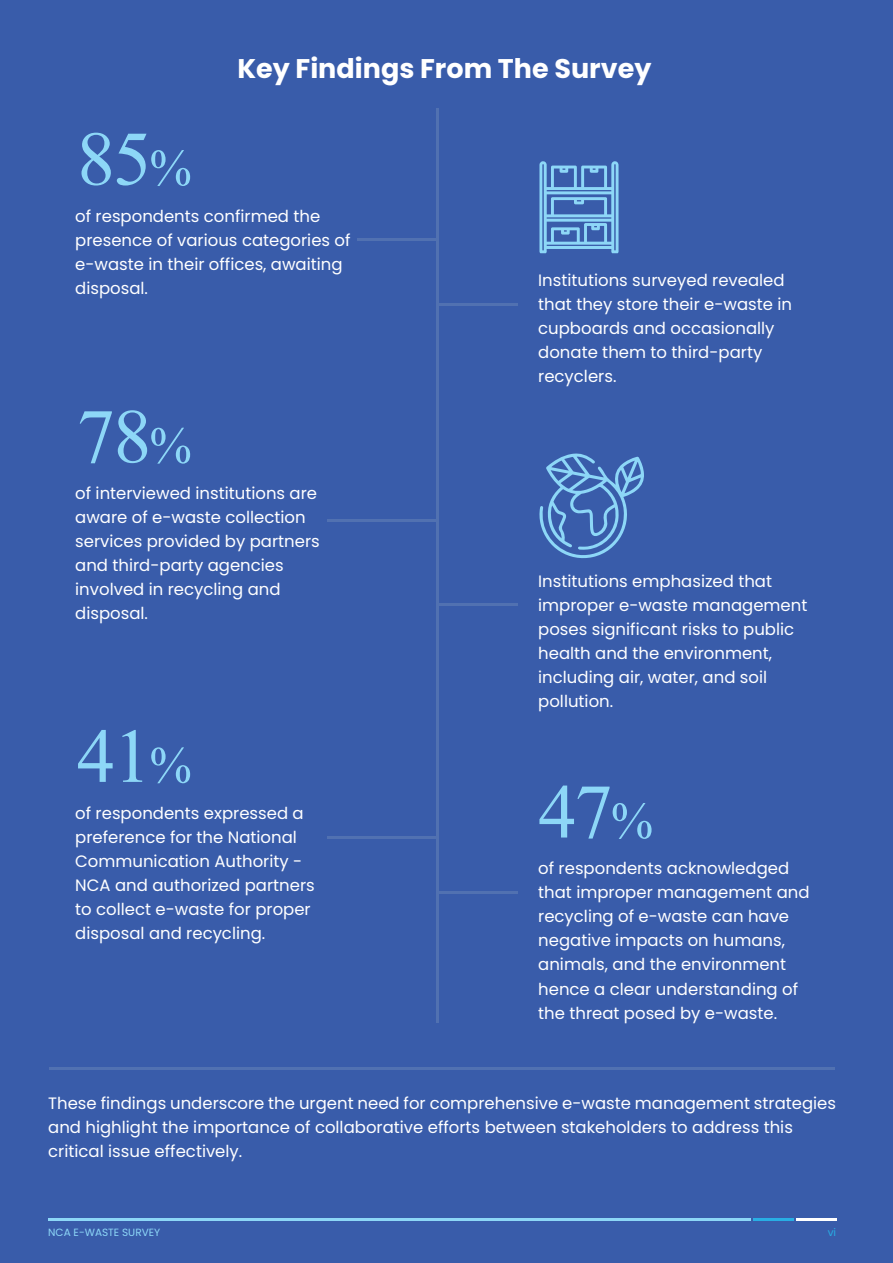
<style>
.page{position:relative;width:893px;height:1263px;background:#395caa}
.page>*{position:absolute;margin:0;border:0;box-sizing:border-box;transform-origin:0 0}
.t1{font:76.95px "Times New Roman";letter-spacing:-.03em;color:#8dd7f7}
.t2{font:700 27px "Poppins";color:#fff}
.t3{font:16.5px/24px "Poppins";color:#fff}
.t4{font:10.5px "Poppins";color:#8dd7f7}
.t5{font:10.5px "Poppins";color:#28aee4}
.s1{font-size:51px}
</style>
<div class="page">
<hr style="left:48px;top:1219px;width:703px;height:2px;background:#8dd7f7">
<hr style="left:753px;top:1219px;width:40px;height:2px;background:#28aee4">
<hr style="left:796px;top:1219px;width:40px;height:2px;background:#fff">
<hr style="left:437px;top:109px;width:2px;height:914px;background:#5171b1">
<hr style="left:437px;top:303px;width:81px;height:2px;background:#5171b1">
<hr style="left:437px;top:604px;width:81px;height:2px;background:#5171b1">
<hr style="left:357px;top:238px;width:82px;height:2px;background:#5171b1">
<hr style="left:328px;top:519px;width:111px;height:2px;background:#5171b1">
<hr style="left:437px;top:891px;width:81px;height:2px;background:#5171b1">
<hr style="left:328px;top:836px;width:111px;height:3px;background:#5171b1">
<svg style="left:539px;top:161px;width:80px;height:92px"></svg>
<svg style="left:539px;top:453px;width:105px;height:106px"></svg>
<hr style="left:49px;top:1067px;width:785px;height:2px;background:#5171b1">
<h2 class="t2" style="left:237px;top:53px;width:416px">Key Findings From The Survey</h2>
<h1 class="t1" style="left:77px;top:105px;width:117px">85<span class="s1">%</span></h1>
<p class="t3" style="left:75px;top:204px;width:277px">of respondents confirmed the presence of various categories of e-waste in their offices, awaiting disposal.</p>
<h1 class="t1" style="left:77px;top:382px;width:117px">78<span class="s1">%</span></h1>
<p class="t3" style="left:75px;top:481px;width:246px">of interviewed institutions are aware of e-waste collection services provided by partners and third-party agencies involved in recycling and disposal.</p>
<h1 class="t1" style="left:77px;top:702px;width:117px">41<span class="s1">%</span></h1>
<p class="t3" style="left:75px;top:801px;width:241px">of respondents expressed a preference for the National<br>Communication Authority -<br>NCA and authorized partners to collect e-waste for proper disposal and recycling.</p>
<p class="t3" style="left:538px;top:269px;width:255px">Institutions surveyed revealed that they store their e-waste in cupboards and occasionally donate them to third-party recyclers.</p>
<p class="t3" style="left:538px;top:570px;width:271px">Institutions emphasized that improper e-waste management poses significant risks to public health and the environment, including air, water, and soil pollution.</p>
<h1 class="t1" style="left:538px;top:757px;width:117px">47<span class="s1">%</span></h1>
<p class="t3" style="left:538px;top:857px;width:273px">of respondents acknowledged that improper management and recycling of e-waste can have negative impacts on humans, animals, and the environment hence a clear understanding of the threat posed by e-waste.</p>
<p class="t3" style="left:48px;top:1091px;width:789px">These findings underscore the urgent need for comprehensive e-waste management strategies and highlight the importance of collaborative efforts between stakeholders to address this critical issue effectively.</p>
<p class="t4" style="left:48px;top:1226px;width:114px">NCA E-WASTE SURVEY</p>
<p class="t5" style="left:828px;top:1226px;width:10px">vi</p>
</div>
